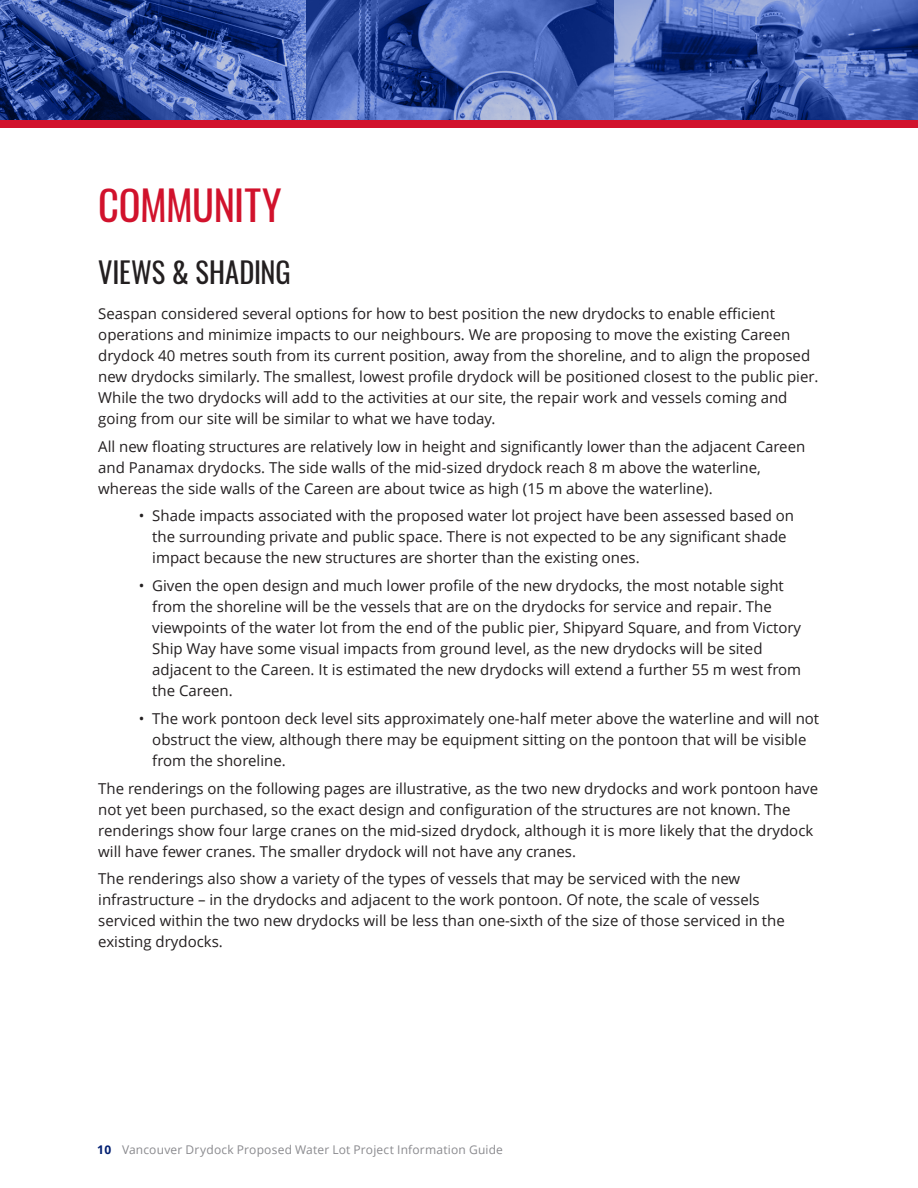
<style>
.page{position:relative;width:918px;height:1188px;background:#fff}
.page>*{position:absolute;margin:0;border:0;box-sizing:border-box;transform-origin:0 0}
.Section_Header{font:40.5px "Oswald";letter-spacing:-.015em;color:#d1122c}
.Subhead_Black{font:28.5px "Oswald";letter-spacing:-.005em;color:#231f20}
.t1{font:15px/21px "Open Sans";color:#231f20}
.t2{font:12px "Open Sans";letter-spacing:.015em;color:#8a8a8e}
.s1{font-weight:700;color:#001e71}
</style>
<div class="page">
<svg style="left:0;top:0;width:918px;height:120px;background:#415ca8"></svg>
<div style="left:0;top:120px;width:918px;height:8px;background:#d1122c"></div>
<p class="Section_Header" style="left:98px;top:170px;width:185px">COMMUNITY</p>
<p class="Subhead_Black" style="left:98px;top:247px;width:194px">VIEWS &amp; SHADING</p>
<p class="t1" style="left:98px;top:302px;width:722px">Seaspan considered several options for how to best position the new drydocks to enable efficient operations and minimize impacts to our neighbours. We are proposing to move the existing Careen drydock 40 metres south from its current position, away from the shoreline, and to align the proposed new drydocks similarly. The smallest, lowest profile drydock will be positioned closest to the public pier.<br>While the two drydocks will add to the activities at our site, the repair work and vessels coming and going from our site will be similar to what we have today.</p>
<p class="t1" style="left:98px;top:435px;width:709px">All new floating structures are relatively low in height and significantly lower than the adjacent Careen and Panamax drydocks. The side walls of the mid-sized drydock reach 8 m above the waterline, whereas the side walls of the Careen are about twice as high (15 m above the waterline).</p>
<p class="t1" style="left:152px;top:505px;width:643px;text-indent:-14px">• Shade impacts associated with the proposed water lot project have been assessed based on the surrounding private and public space. There is not expected to be any significant shade impact because the new structures are shorter than the existing ones.</p>
<p class="t1" style="left:152px;top:575px;width:650px;text-indent:-14px">• Given the open design and much lower profile of the new drydocks, the most notable sight from the shoreline will be the vessels that are on the drydocks for service and repair. The viewpoints of the water lot from the end of the public pier, Shipyard Square, and from Victory Ship Way have some visual impacts from ground level, as the new drydocks will be sited adjacent to the Careen. It is estimated the new drydocks will extend a further 55 m west from the Careen.</p>
<p class="t1" style="left:152px;top:707px;width:668px;text-indent:-14px">• The work pontoon deck level sits approximately one-half meter above the waterline and will not obstruct the view, although there may be equipment sitting on the pontoon that will be visible from the shoreline.</p>
<p class="t1" style="left:98px;top:777px;width:721px">The renderings on the following pages are illustrative, as the two new drydocks and work pontoon have not yet been purchased, so the exact design and configuration of the structures are not known. The renderings show four large cranes on the mid-sized drydock, although it is more likely that the drydock will have fewer cranes. The smaller drydock will not have any cranes.</p>
<p class="t1" style="left:98px;top:868px;width:688px">The renderings also show a variety of the types of vessels that may be serviced with the new infrastructure – in the drydocks and adjacent to the work pontoon. Of note, the scale of vessels serviced within the two new drydocks will be less than one-sixth of the size of those serviced in the existing drydocks.</p>
<p class="t2" style="left:97px;top:1141px;width:407px"><span class="s1">10</span> Vancouver Drydock Proposed Water Lot Project Information Guide</p>
</div>
